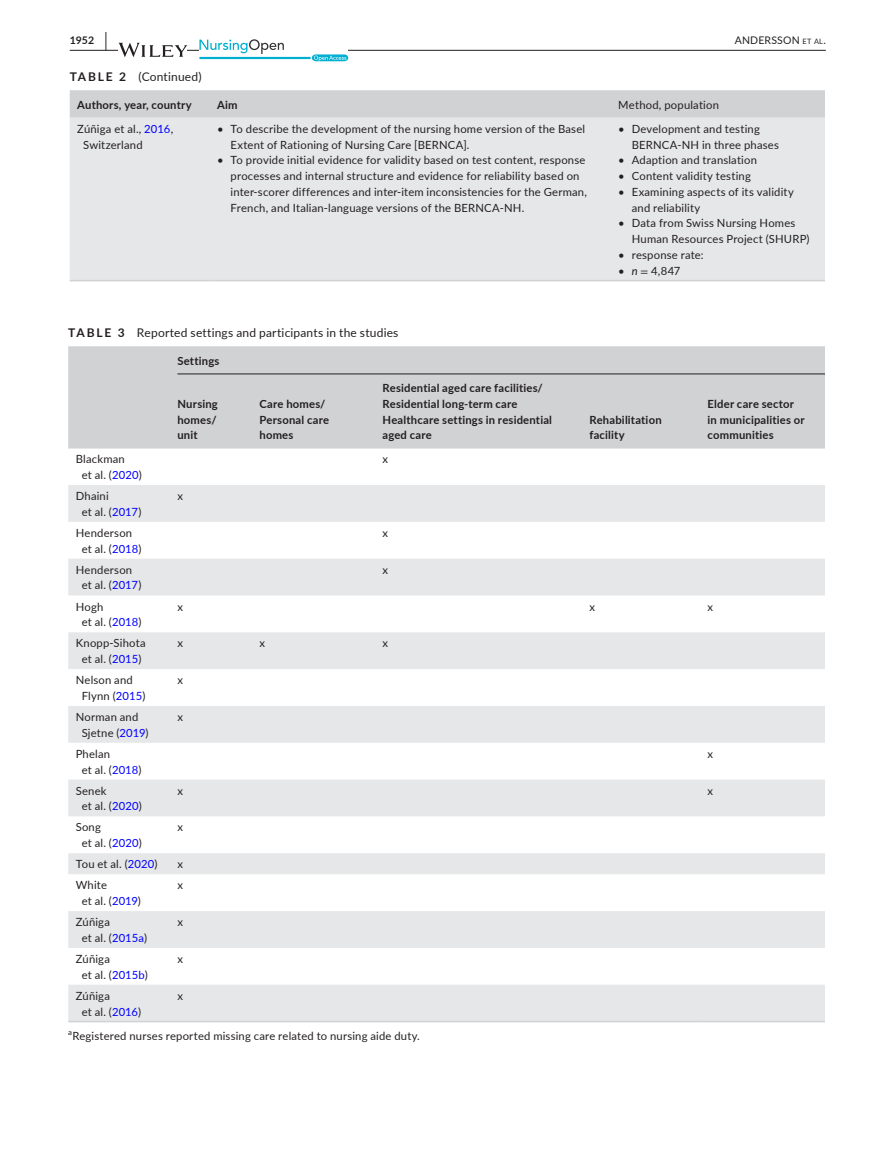
<style>
.page{position:relative;width:893px;height:1174px;background:#fff}
.page>*{position:absolute;margin:0;border:0;box-sizing:border-box;transform-origin:0 0}
.t1{font:12px "Lato";letter-spacing:.015em;color:#231f20}
.t2{font:11.25px/15.8px "Lato";letter-spacing:.015em;color:#231f20}
.t3{font:700 11.25px/15.8px "Lato";letter-spacing:.02em;color:#231f20}
.t4{font:10.5px "Lato";letter-spacing:.02em;color:#231f20}
.t5{font:700 10.5px "Lato";color:#231f20}
.t6{font:7.8px "Lato";color:#231f20}
.s1{font-size:19.5px}
.s2{font-size:7.35px}
.s3{font-weight:700}
.s4{color:#00f}
.s5{font-style:italic}
.s6{font-family:"STIX"}
</style>
<div class="page">
<hr style="left:70px;top:50px;width:756px;height:1px;background:#231f20">
<svg style="left:119px;top:43px;width:68px;height:14px"></svg>
<svg style="left:199px;top:39px;width:149px;height:22px"></svg>
<svg style="left:70px;top:90px;width:755px;height:28px;background:#d1d2d4"></svg>
<div style="left:70px;top:118px;width:755px;height:162px;background:#e6e7e9"></div>
<hr style="left:70px;top:280px;width:140px;height:1px;background:#d1d2d4">
<hr style="left:210px;top:280px;width:401px;height:1px;background:#d1d2d4">
<hr style="left:611px;top:280px;width:282px;height:1px;background:#d1d2d4">
<div style="left:68px;top:346px;width:757px;height:102px;background:#d1d2d4"></div>
<svg style="left:68px;top:485px;width:757px;height:535px;fill:#e6e7e9"></svg>
<hr style="left:68px;top:1020px;width:102px;height:2px;background:#d1d2d4">
<hr style="left:170px;top:1020px;width:82px;height:2px;background:#d1d2d4">
<hr style="left:252px;top:1020px;width:123px;height:2px;background:#d1d2d4">
<hr style="left:375px;top:1020px;width:207px;height:2px;background:#d1d2d4">
<hr style="left:582px;top:1020px;width:118px;height:2px;background:#d1d2d4">
<hr style="left:700px;top:1020px;width:193px;height:2px;background:#d1d2d4">
<hr style="left:177px;top:373px;width:716px;height:1px;background:#231f20">
<div style="left:826px;top:72px;width:67px;height:1015px;background:#fff"></div>
<p class="t5" style="left:70px;top:33px;width:39px">1952 <span class="s1">|</span></p>
<p class="t4" style="left:735px;top:33px;width:93px">ANDERSSON <span class="s2">et al</span>.</p>
<p class="t1" style="left:70px;top:68px;width:133px"><span class="s3">TABLE 2</span> (Continued)</p>
<p class="t3" style="left:77px;top:96px;width:116px">Authors, year, country</p>
<p class="t3" style="left:217px;top:96px;width:22px">Aim</p>
<p class="t2" style="left:618px;top:96px;width:102px">Method, population</p>
<p class="t2" style="left:83px;top:120px;width:92px;text-indent:-6px">Zúñiga et al., <span class="s4">2016</span>,<br>Switzerland</p>
<p class="t2" style="left:231px;top:120px;width:356px;text-indent:-14px">• To describe the development of the nursing home version of the Basel<br>Extent of Rationing of Nursing Care [BERNCA].</p>
<p class="t2" style="left:231px;top:152px;width:358px;text-indent:-14px">• To provide initial evidence for validity based on test content, response processes and internal structure and evidence for reliability based on inter-scorer differences and inter-item inconsistencies for the German, French, and Italian-language versions of the BERNCA-NH.</p>
<p class="t2" style="left:632px;top:120px;width:149px;text-indent:-14px">• Development and testing<br>BERNCA-NH in three phases</p>
<p class="t2" style="left:618px;top:152px;width:140px">• Adaption and translation</p>
<p class="t2" style="left:618px;top:168px;width:134px">• Content validity testing</p>
<p class="t2" style="left:632px;top:183px;width:164px;text-indent:-14px">• Examining aspects of its validity and reliability</p>
<p class="t2" style="left:632px;top:215px;width:179px;text-indent:-14px">• Data from Swiss Nursing Homes<br>Human Resources Project (SHURP)</p>
<p class="t2" style="left:618px;top:246px;width:87px">• response rate:</p>
<p class="t2" style="left:618px;top:262px;width:64px">• <span class="s5">n</span> <span class="s6">=</span> 4,847</p>
<p class="t1" style="left:68px;top:323px;width:332px"><span class="s3">TABLE 3</span> Reported settings and participants in the studies</p>
<p class="t3" style="left:177px;top:352px;width:44px">Settings</p>
<p class="t3" style="left:177px;top:395px;width:42px;text-align:justify">Nursing homes/ unit</p>
<p class="t3" style="left:259px;top:395px;width:71px">Care homes/<br>Personal care homes</p>
<p class="t3" style="left:382px;top:379px;width:171px">Residential aged care facilities/<br>Residential long-term care<br>Healthcare settings in residential aged care</p>
<p class="t3" style="left:589px;top:411px;width:74px">Rehabilitation facility</p>
<p class="t3" style="left:708px;top:395px;width:99px">Elder care sector in municipalities or communities</p>
<p class="t2" style="left:82px;top:451px;width:62px;text-indent:-6px">Blackman<br>et al. (<span class="s4">2020</span>)</p>
<p class="t2" style="left:382px;top:451px;width:7px">x</p>
<p class="t2" style="left:82px;top:487px;width:61px;text-indent:-6px">Dhaini<br>et al. (<span class="s4">2017</span>)</p>
<p class="t2" style="left:177px;top:487px;width:7px">x</p>
<p class="t2" style="left:82px;top:524px;width:61px;text-indent:-6px">Henderson et al. (<span class="s4">2018</span>)</p>
<p class="t2" style="left:382px;top:524px;width:7px">x</p>
<p class="t2" style="left:82px;top:561px;width:61px;text-indent:-6px">Henderson et al. (<span class="s4">2017</span>)</p>
<p class="t2" style="left:382px;top:561px;width:7px">x</p>
<p class="t2" style="left:82px;top:598px;width:61px;text-indent:-6px">Hogh<br>et al. (<span class="s4">2018</span>)</p>
<p class="t2" style="left:177px;top:598px;width:7px">x</p>
<p class="t2" style="left:589px;top:598px;width:7px">x</p>
<p class="t2" style="left:708px;top:598px;width:7px">x</p>
<p class="t2" style="left:76px;top:635px;width:71px;text-align:center">Knopp-Sihota et al. (<span class="s4">2015</span>)</p>
<p class="t2" style="left:177px;top:635px;width:7px">x</p>
<p class="t2" style="left:259px;top:635px;width:7px">x</p>
<p class="t2" style="left:382px;top:635px;width:7px">x</p>
<p class="t2" style="left:82px;top:671px;width:65px;text-indent:-6px">Nelson and<br>Flynn (<span class="s4">2015</span>)</p>
<p class="t2" style="left:177px;top:671px;width:7px">x</p>
<p class="t2" style="left:82px;top:708px;width:68px;text-indent:-6px">Norman and<br>Sjetne (<span class="s4">2019</span>)</p>
<p class="t2" style="left:177px;top:708px;width:7px">x</p>
<p class="t2" style="left:82px;top:745px;width:61px;text-indent:-6px">Phelan<br>et al. (<span class="s4">2018</span>)</p>
<p class="t2" style="left:708px;top:745px;width:7px">x</p>
<p class="t2" style="left:82px;top:782px;width:62px;text-indent:-6px">Senek<br>et al. (<span class="s4">2020</span>)</p>
<p class="t2" style="left:177px;top:782px;width:7px">x</p>
<p class="t2" style="left:708px;top:782px;width:7px">x</p>
<p class="t2" style="left:82px;top:819px;width:62px;text-indent:-6px">Song<br>et al. (<span class="s4">2020</span>)</p>
<p class="t2" style="left:177px;top:819px;width:7px">x</p>
<p class="t2" style="left:76px;top:856px;width:83px">Tou et al. (<span class="s4">2020</span>)</p>
<p class="t2" style="left:177px;top:856px;width:7px">x</p>
<p class="t2" style="left:82px;top:877px;width:61px;text-indent:-6px">White<br>et al. (<span class="s4">2019</span>)</p>
<p class="t2" style="left:177px;top:877px;width:7px">x</p>
<p class="t2" style="left:82px;top:913px;width:67px;text-indent:-6px">Zúñiga<br>et al. (<span class="s4">2015a</span>)</p>
<p class="t2" style="left:177px;top:913px;width:7px">x</p>
<p class="t2" style="left:82px;top:950px;width:68px;text-indent:-6px">Zúñiga<br>et al. (<span class="s4">2015b</span>)</p>
<p class="t2" style="left:177px;top:950px;width:7px">x</p>
<p class="t2" style="left:82px;top:987px;width:61px;text-indent:-6px">Zúñiga<br>et al. (<span class="s4">2016</span>)</p>
<p class="t2" style="left:177px;top:987px;width:7px">x</p>
<p class="t6" style="left:68px;top:1026px;width:5px">a</p>
<p class="t2" style="left:72px;top:1027px;width:349px">Registered nurses reported missing care related to nursing aide duty.</p>
</div>
